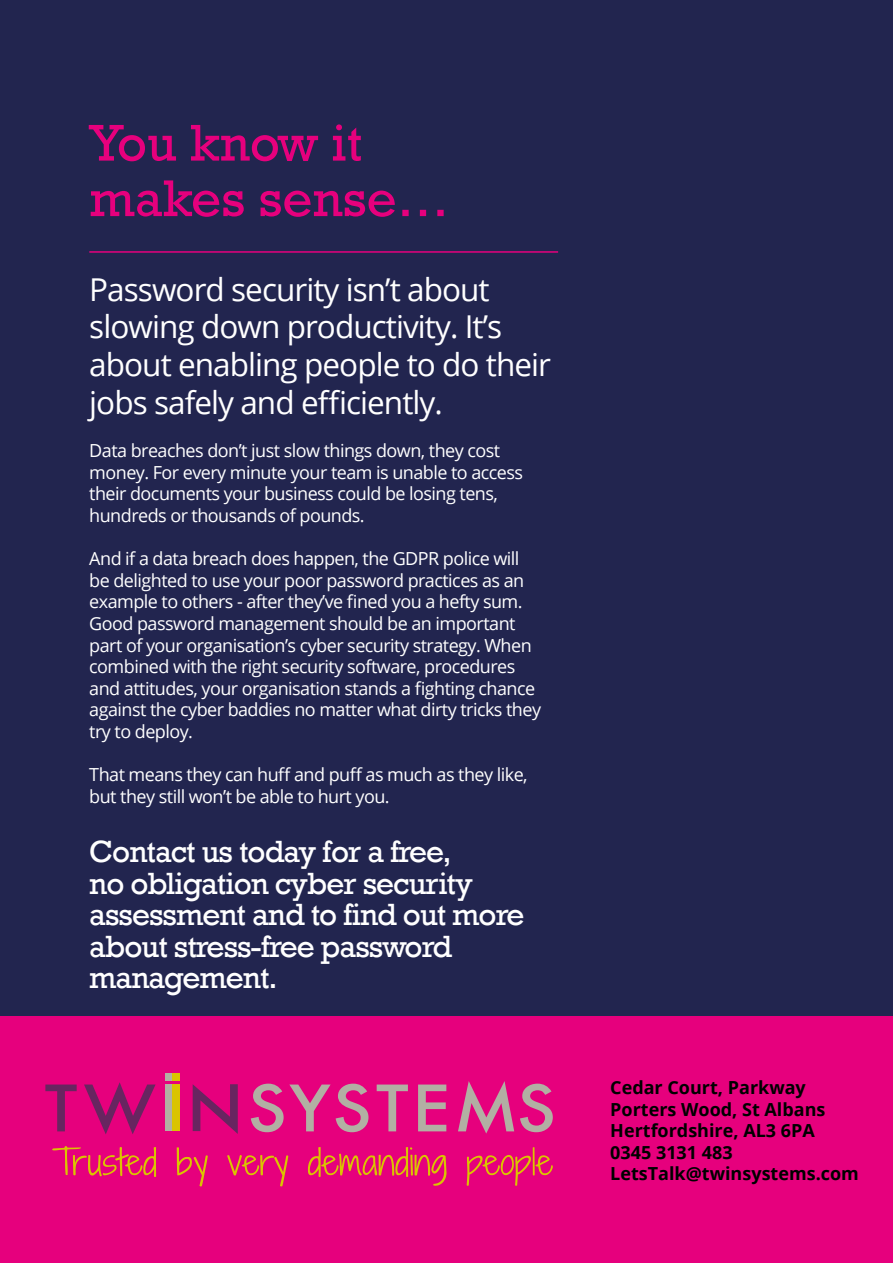
<style>
.page{position:relative;width:893px;height:1263px;background:#fff}
.page>*{position:absolute;margin:0;border:0;box-sizing:border-box;transform-origin:0 0}
.t1{font:52.5px/55.5px "Rockwell";color:#e6007d}
.t2{font:31.5px/31.5px "Rockwell";letter-spacing:-.03em;color:#fff}
.t3{font:31.5px/37.8px "Open Sans";letter-spacing:-.03em;color:#fff}
.t4{font:18px/21.6px "Open Sans";letter-spacing:-.03em;color:#fff}
.t5{font:700 18px/21.6px "Open Sans";color:#000}
</style>
<div class="page">
<div style="left:0;top:1015px;width:893px;height:248px;background:#e6007d"></div>
<div style="left:0;top:0;width:893px;height:1015px;background:#22254f"></div>
<hr style="left:89px;top:251px;width:469px;height:2px;background:#e6007d">
<svg style="left:193px;top:1084px;width:45px;height:50px"></svg>
<svg style="left:45px;top:1084px;width:32px;height:47px"></svg>
<svg style="left:84px;top:1082px;width:72px;height:52px"></svg>
<div style="left:165px;top:1084px;width:8px;height:47px;background:#b2afa3"></div>
<div style="left:172px;top:1084px;width:8px;height:47px;background:#dac400"></div>
<div style="left:165px;top:1073px;width:8px;height:7px;background:#b2afa3"></div>
<div style="left:172px;top:1073px;width:8px;height:7px;background:#dac400"></div>
<svg style="left:251px;top:1083px;width:117px;height:49px"></svg>
<svg style="left:377px;top:1084px;width:31px;height:47px"></svg>
<svg style="left:418px;top:1084px;width:28px;height:47px"></svg>
<svg style="left:458px;top:1081px;width:56px;height:52px"></svg>
<svg style="left:520px;top:1083px;width:33px;height:49px"></svg>
<svg style="left:52px;top:1146px;width:104px;height:31px"></svg>
<svg style="left:177px;top:1147px;width:31px;height:39px"></svg>
<svg style="left:227px;top:1155px;width:61px;height:31px"></svg>
<svg style="left:308px;top:1147px;width:138px;height:39px"></svg>
<svg style="left:467px;top:1147px;width:86px;height:39px"></svg>
<p class="t1" style="left:89px;top:116px;width:361px">You know it makes sense…</p>
<p class="t3" style="left:89px;top:269px;width:463px">Password security isn’t about slowing down productivity. It’s about enabling people to do their jobs safely and efficiently.</p>
<p class="t4" style="left:89px;top:439px;width:435px">Data breaches don’t just slow things down, they cost money. For every minute your team is unable to access their documents your business could be losing tens, hundreds or thousands of pounds.</p>
<p class="t4" style="left:89px;top:547px;width:453px">And if a data breach does happen, the GDPR police will be delighted to use your poor password practices as an example to others - after they’ve fined you a hefty sum.<br>Good password management should be an important part of your organisation’s cyber security strategy. When combined with the right security software, procedures and attitudes, your organisation stands a fighting chance against the cyber baddies no matter what dirty tricks they try to deploy.</p>
<p class="t4" style="left:89px;top:763px;width:440px">That means they can huff and puff as much as they like, but they still won’t be able to hurt you.</p>
<p class="t2" style="left:89px;top:836px;width:437px">Contact us today for a free,<br>no obligation cyber security assessment and to find out more about stress-free password management.</p>
<p class="t5" style="left:610px;top:1076px;width:250px">Cedar Court, Parkway<br>Porters Wood, St Albans<br>Hertfordshire, AL3 6PA<br>0345 3131 483<br>LetsTalk@twinsystems.com</p>
</div>
